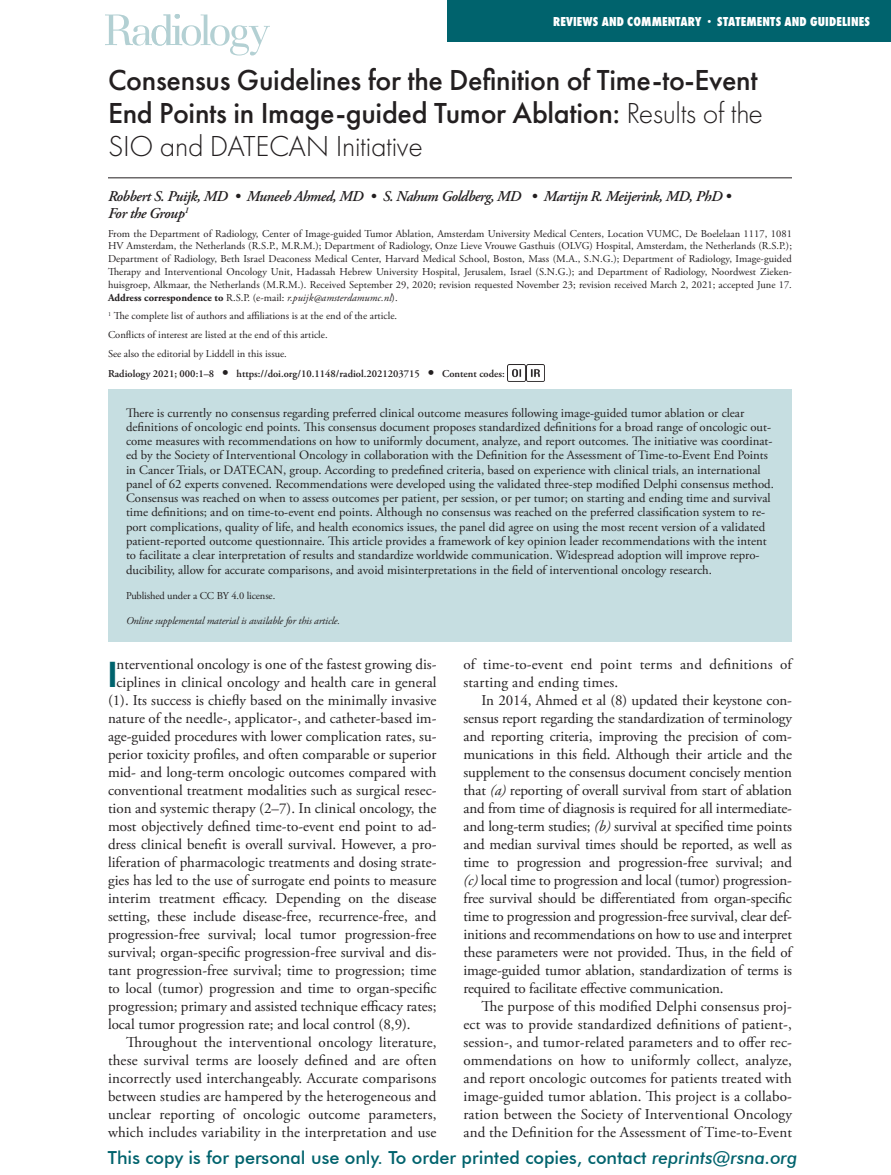
<style>
.page{position:relative;width:891px;height:1175px;background:#fff}
.page>*{position:absolute;margin:0;border:0;box-sizing:border-box;transform-origin:0 0}
.t1{font:700 37.8px "Futura PT Cond";color:#00636d}
.t2{font:500 30px/33px "Futura PT";letter-spacing:-.01em;color:#231f20}
.t3{font:500 18px "Futura BT";color:#00636d}
.t4{font:15px/18px "Adobe Garamond Pro";color:#231f20;text-align:justify}
.t5{font:italic 600 15px/16.5px "Adobe Garamond Pro";letter-spacing:-.03em;color:#231f20}
.t6{font:800 13.5px "Futura PT Cond";letter-spacing:.01em;color:#fff}
.t7{font:12.75px/14.2px "Adobe Garamond Pro";color:#231f20}
.t8{font:10.5px/12.8px "Adobe Garamond Pro";color:#231f20;text-align:justify}
.t9{font:600 10.5px "Adobe Garamond Pro";color:#231f20}
.t10{font:italic 10.5px "Adobe Garamond Pro";letter-spacing:-.01em;color:#231f20}
.s1{font-size:10.5px}
.s2{font-weight:300}
.s3{font-weight:700}
.s4{font-style:italic}
.s5{font-size:16.5px}
</style>
<div class="page">
<div style="left:447px;top:0;width:444px;height:42px;background:#00636d"></div>
<div style="left:108px;top:389px;width:684px;height:252px;background:#c6dee1"></div>
<hr style="left:108px;top:177px;width:684px;height:1px;background:#231f20">
<img style="left:507px;top:365px;width:18px;height:16px">
<img style="left:527px;top:365px;width:18px;height:16px">
<svg style="left:105px;top:14px;width:165px;height:42px"></svg>
<p class="t6" style="left:553px;top:14px;width:318px">REVIEWS AND COMMENTARY <span class="s1">•</span> STATEMENTS AND GUIDELINES</p>
<h2 class="t2" style="left:108px;top:64px;width:656px">Consensus Guidelines for the Definition of Time-to-Event<br>End Points in Image-guided Tumor Ablation: <span class="s2">Results of the<br>SIO and DATECAN Initiative</span></h2>
<p class="t5" style="left:108px;top:189px;width:625px">Robbert S. Puijk, MD • Muneeb Ahmed, MD • S. Nahum Goldberg, MD • Martijn R. Meijerink, MD, PhD •<br>For the Group<sup>1</sup></p>
<p class="t8" style="left:108px;top:227px;width:686px">From the Department of Radiology, Center of Image-guided Tumor Ablation, Amsterdam University Medical Centers, Location VUMC, De Boelelaan 1117, 1081<br>HV Amsterdam, the Netherlands (R.S.P., M.R.M.); Department of Radiology, Onze Lieve Vrouwe Gasthuis (OLVG) Hospital, Amsterdam, the Netherlands (R.S.P.); Department of Radiology, Beth Israel Deaconess Medical Center, Harvard Medical School, Boston, Mass (M.A., S.N.G.); Department of Radiology, Image-guided Therapy and Interventional Oncology Unit, Hadassah Hebrew University Hospital, Jerusalem, Israel (S.N.G.); and Department of Radiology, Noordwest Zieken&shy;huisgroep, Alkmaar, the Netherlands (M.R.M.). Received September 29, 2020; revision requested November 23; revision received March 2, 2021; accepted June 17.<br><span class="s3">Address correspondence to</span> R.S.P. (e-mail: <span class="s4">r.puijk@amsterdamumc.nl</span>).</p>
<p class="t8" style="left:108px;top:307px;width:291px;line-height:18.8px;text-align:left"><sup>1</sup> The complete list of authors and affiliations is at the end of the article.<br>Conflicts of interest are listed at the end of this article.<br>See also the editorial by Liddell in this issue.</p>
<p class="t9" style="left:108px;top:367px;width:398px">Radiology 2021; 000:1–8 <span class="s5">•</span> https://doi.org/10.1148/radiol.2021203715 <span class="s5">•</span> Content codes:</p>
<p class="t7" style="left:126px;top:406px;width:649px">There is currently no consensus regarding preferred clinical outcome measures following image-guided tumor ablation or clear definitions of oncologic end points. This consensus document proposes standardized definitions for a broad range of oncologic out&shy;come measures with recommendations on how to uniformly document, analyze, and report outcomes. The initiative was coordinat&shy;ed by the Society of Interventional Oncology in collaboration with the Definition for the Assessment of Time-to-Event End Points in Cancer Trials, or DATECAN, group. According to predefined criteria, based on experience with clinical trials, an international panel of 62 experts convened. Recommendations were developed using the validated three-step modified Delphi consensus method.<br>Consensus was reached on when to assess outcomes per patient, per session, or per tumor; on starting and ending time and survival time definitions; and on time-to-event end points. Although no consensus was reached on the preferred classification system to re&shy;port complications, quality of life, and health economics issues, the panel did agree on using the most recent version of a validated patient-reported outcome questionnaire. This article provides a framework of key opinion leader recommendations with the intent to facilitate a clear interpretation of results and standardize worldwide communication. Widespread adoption will improve repro&shy;ducibility, allow for accurate comparisons, and avoid misinterpretations in the field of interventional oncology research.</p>
<p class="t8" style="left:126px;top:589px;width:151px">Published under a CC BY 4.0 license.</p>
<p class="t10" style="left:126px;top:614px;width:216px">Online supplemental material is available for this article.</p>
<h1 class="t1" style="left:108px;top:652px;width:10px">I</h1>
<p class="t4" style="left:117px;top:655px;width:321px">nterventional oncology is one of the fastest growing dis-</p>
<p class="t4" style="left:117px;top:673px;width:321px">ciplines in clinical oncology and health care in general</p>
<p class="t4" style="left:108px;top:691px;width:330px">(1). Its success is chiefly based on the minimally invasive</p>
<p class="t4" style="left:108px;top:709px;width:330px">nature of the needle-, applicator-, and catheter-based im-</p>
<p class="t4" style="left:108px;top:727px;width:330px">age-guided procedures with lower complication rates, su-</p>
<p class="t4" style="left:108px;top:745px;width:330px">perior toxicity profiles, and often comparable or superior</p>
<p class="t4" style="left:108px;top:763px;width:330px">mid- and long-term oncologic outcomes compared with</p>
<p class="t4" style="left:108px;top:781px;width:330px">conventional treatment modalities such as surgical resec-</p>
<p class="t4" style="left:108px;top:799px;width:330px">tion and systemic therapy (2–7). In clinical oncology, the</p>
<p class="t4" style="left:108px;top:817px;width:330px">most objectively defined time-to-event end point to ad-</p>
<p class="t4" style="left:108px;top:835px;width:330px">dress clinical benefit is overall survival. However, a pro-</p>
<p class="t4" style="left:108px;top:853px;width:330px">liferation of pharmacologic treatments and dosing strate-</p>
<p class="t4" style="left:108px;top:871px;width:330px">gies has led to the use of surrogate end points to measure</p>
<p class="t4" style="left:108px;top:889px;width:330px">interim treatment efficacy. Depending on the disease</p>
<p class="t4" style="left:108px;top:907px;width:330px">setting, these include disease-free, recurrence-free, and</p>
<p class="t4" style="left:108px;top:925px;width:330px">progression-free survival; local tumor progression-free</p>
<p class="t4" style="left:108px;top:943px;width:330px">survival; organ-specific progression-free survival and dis-</p>
<p class="t4" style="left:108px;top:961px;width:330px">tant progression-free survival; time to progression; time</p>
<p class="t4" style="left:108px;top:979px;width:330px">to local (tumor) progression and time to organ-specific</p>
<p class="t4" style="left:108px;top:997px;width:330px">progression; primary and assisted technique efficacy rates;</p>
<p class="t4" style="left:108px;top:1015px;width:304px">local tumor progression rate; and local control (8,9).</p>
<p class="t4" style="left:126px;top:1033px;width:312px">Throughout the interventional oncology literature,</p>
<p class="t4" style="left:108px;top:1051px;width:330px">these survival terms are loosely defined and are often</p>
<p class="t4" style="left:108px;top:1069px;width:330px">incorrectly used interchangeably. Accurate comparisons</p>
<p class="t4" style="left:108px;top:1087px;width:330px">between studies are hampered by the heterogeneous and</p>
<p class="t4" style="left:108px;top:1105px;width:330px">unclear reporting of oncologic outcome parameters,</p>
<p class="t4" style="left:108px;top:1123px;width:330px">which includes variability in the interpretation and use</p>
<p class="t4" style="left:464px;top:655px;width:330px">of time-to-event end point terms and definitions of starting and ending times.</p>
<p class="t4" style="left:464px;top:691px;width:330px;text-indent:18px">In 2014, Ahmed et al (8) updated their keystone con&shy;sensus report regarding the standardization of terminology and reporting criteria, improving the precision of com&shy;munications in this field. Although their article and the supplement to the consensus document concisely mention that <span class="s4">(a)</span> reporting of overall survival from start of ablation and from time of diagnosis is required for all intermediate&shy;and long-term studies; <span class="s4">(b)</span> survival at specified time points and median survival times should be reported, as well as time to progression and progression-free survival; and <span class="s4">(c)</span> local time to progression and local (tumor) progression&shy;free survival should be differentiated from organ-specific time to progression and progression-free survival, clear def&shy;initions and recommendations on how to use and interpret these parameters were not provided. Thus, in the field of image-guided tumor ablation, standardization of terms is required to facilitate effective communication.</p>
<p class="t4" style="left:464px;top:997px;width:330px;text-indent:18px">The purpose of this modified Delphi consensus proj&shy;ect was to provide standardized definitions of patient-, session-, and tumor-related parameters and to offer rec&shy;ommendations on how to uniformly collect, analyze, and report oncologic outcomes for patients treated with image-guided tumor ablation. This project is a collabo&shy;ration between the Society of Interventional Oncology and the Definition for the Assessment of Time-to-Event</p>
<p class="t3" style="left:108px;top:1146px;width:691px">This copy is for personal use only. To order printed copies, contact <span class="s4">reprints@rsna.org</span></p>
</div>
